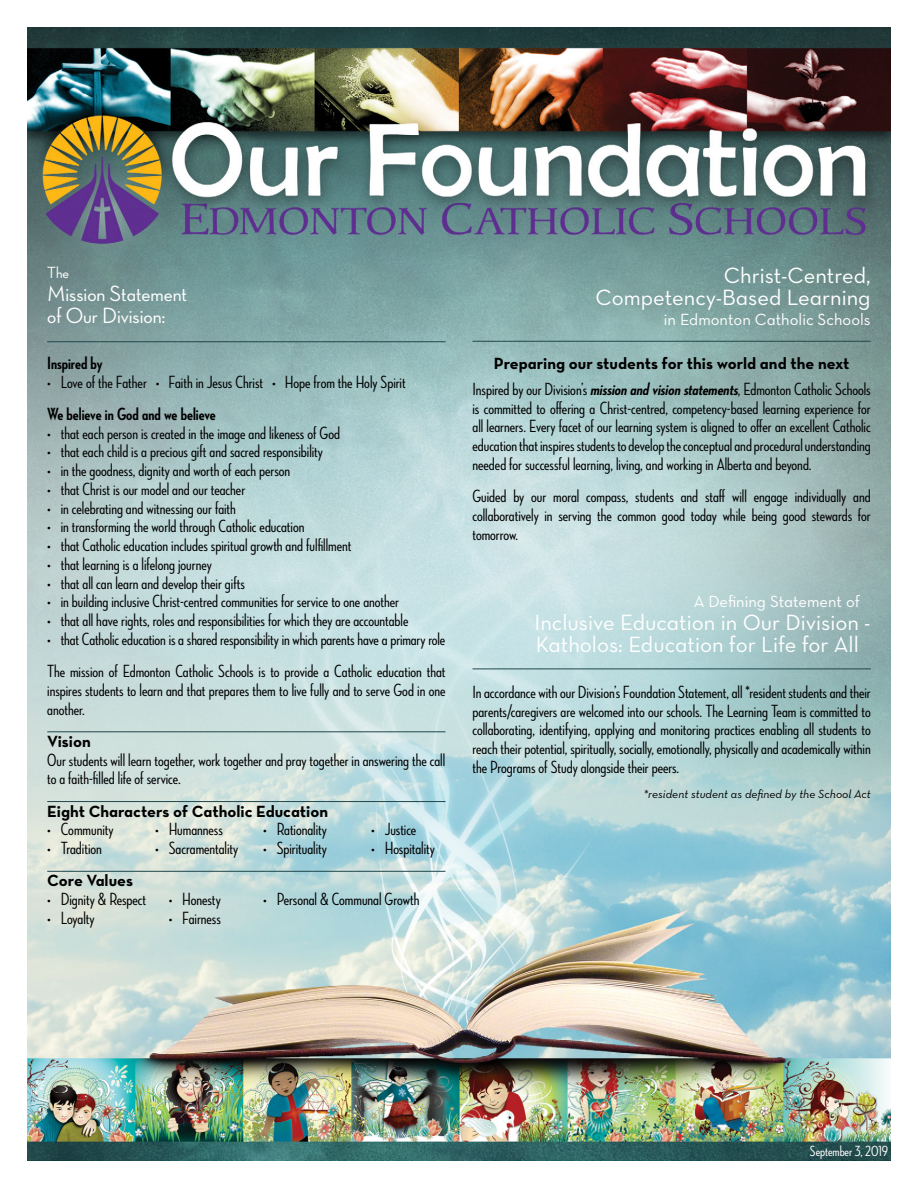
<style>
.page{position:relative;width:918px;height:1188px;background:#fff}
.page>*{position:absolute;margin:0;border:0;box-sizing:border-box;transform-origin:0 0}
.t1{font:22.5px/22.5px "Neutraface Text Book Alt";color:#fff;text-align:right}
.t2{font:22.5px/22.5px "Neutraface Display Medium Alt";color:#fff}
.t3{font:18px/18.8px "Neutraface Condensed Medium Alt";color:#000}
.t4{font:18px "Neutraface Condensed Bold Alt";color:#000}
.t5{font:16.5px "Neutraface Text Bold Alt";color:#000}
.t6{font:16.5px "Neutraface Text Book Alt";color:#fff}
.t7{font:16.5px "Neutraface Display Medium Alt";color:#fff}
.t8{font:15px "Neutraface Condensed Medium Alt";color:#fff}
.t9{font:12px "Neutraface Text Book Italic Alt";color:#000}
.s1{font-family:"Neutraface Condensed Bold Alt";font-style:italic}
</style>
<div class="page">
<img style="left:27px;top:27px;width:864px;height:1134px">
<hr style="left:47px;top:341px;width:399px;height:1px;background:#1f474b">
<hr style="left:47px;top:731px;width:399px;height:1px;background:#1f474b">
<hr style="left:47px;top:801px;width:399px;height:1px;background:#1f474b">
<hr style="left:47px;top:871px;width:399px;height:1px;background:#1f474b">
<hr style="left:472px;top:341px;width:399px;height:1px;background:#1f474b">
<hr style="left:472px;top:669px;width:399px;height:1px;background:#1f474b">
<p class="t7" style="left:47px;top:263px;width:23px">The</p>
<p class="t2" style="left:47px;top:282px;width:141px">Mission Statement of Our Division:</p>
<p class="t4" style="left:47px;top:353px;width:57px">Inspired by</p>
<p class="t3" style="left:47px;top:372px;width:360px">• Love of the Father • Faith in Jesus Christ • Hope from the Holy Spirit</p>
<p class="t4" style="left:47px;top:404px;width:170px">We believe in God and we believe</p>
<p class="t3" style="left:47px;top:423px;width:294px">• that each person is created in the image and likeness of God</p>
<p class="t3" style="left:47px;top:442px;width:277px">• that each child is a precious gift and sacred responsibility</p>
<p class="t3" style="left:47px;top:461px;width:244px">• in the goodness, dignity and worth of each person</p>
<p class="t3" style="left:47px;top:479px;width:199px">• that Christ is our model and our teacher</p>
<p class="t3" style="left:47px;top:498px;width:190px">• in celebrating and witnessing our faith</p>
<p class="t3" style="left:47px;top:517px;width:259px">• in transforming the world through Catholic education</p>
<p class="t3" style="left:47px;top:536px;width:306px">• that Catholic education includes spiritual growth and fulfillment</p>
<p class="t3" style="left:47px;top:554px;width:166px">• that learning is a lifelong journey</p>
<p class="t3" style="left:47px;top:573px;width:199px">• that all can learn and develop their gifts</p>
<p class="t3" style="left:47px;top:592px;width:353px">• in building inclusive Christ-centred communities for service to one another</p>
<p class="t3" style="left:47px;top:611px;width:363px">• that all have rights, roles and responsibilities for which they are accountable</p>
<p class="t3" style="left:47px;top:623px;width:400px;line-height:32.2px">• that Catholic education is a shared responsibility in which parents have a primary role<br>The mission of Edmonton Catholic Schools is to provide a Catholic education that</p>
<p class="t3" style="left:47px;top:680px;width:400px">inspires students to learn and that prepares them to live fully and to serve God in one another.</p>
<p class="t5" style="left:47px;top:731px;width:45px">Vision</p>
<p class="t3" style="left:47px;top:750px;width:400px">Our students will learn together, work together and pray together in answering the call to a faith-filled life of service.</p>
<p class="t5" style="left:47px;top:800px;width:282px">Eight Characters of Catholic Education</p>
<p class="t3" style="left:47px;top:820px;width:68px">• Community</p>
<p class="t3" style="left:155px;top:820px;width:69px">• Humanness</p>
<p class="t3" style="left:263px;top:820px;width:65px">• Rationality</p>
<p class="t3" style="left:371px;top:820px;width:47px">• Justice</p>
<p class="t3" style="left:47px;top:839px;width:56px">• Tradition</p>
<p class="t3" style="left:155px;top:839px;width:85px">• Sacramentality</p>
<p class="t3" style="left:263px;top:839px;width:65px">• Spirituality</p>
<p class="t3" style="left:371px;top:839px;width:65px">• Hospitality</p>
<p class="t5" style="left:47px;top:870px;width:87px">Core Values</p>
<p class="t3" style="left:47px;top:890px;width:100px">• Dignity &amp; Respect</p>
<p class="t3" style="left:169px;top:890px;width:54px">• Honesty</p>
<p class="t3" style="left:263px;top:890px;width:158px">• Personal &amp; Communal Growth</p>
<p class="t3" style="left:47px;top:908px;width:49px">• Loyalty</p>
<p class="t3" style="left:169px;top:908px;width:54px">• Fairness</p>
<p class="t1" style="left:596px;top:263px;width:277px">Christ-Centred,<br>Competency-Based Learning</p>
<p class="t6" style="left:664px;top:309px;width:208px">in Edmonton Catholic Schools</p>
<p class="t5" style="left:494px;top:353px;width:357px">Preparing our students for this world and the next</p>
<p class="t3" style="left:472px;top:379px;width:400px;text-align:justify">Inspired by our Division’s <span class="s1">missionandvisionstatements</span>, Edmonton Catholic Schools is committed to offering a Christ-centred, competency-based learning experience for all learners. Every facet of our learning system is aligned to offer an excellent Catholic education that inspires students to develop the conceptual and procedural understanding needed for successful learning, living, and working in Alberta and beyond.</p>
<p class="t3" style="left:472px;top:487px;width:400px;text-align:justify">Guided by our moral compass, students and staff will engage individually and collaboratively in serving the common good today while being good stewards for tomorrow.</p>
<p class="t6" style="left:694px;top:591px;width:168px">A Defining Statement of</p>
<p class="t1" style="left:535px;top:611px;width:338px;text-align:left">Inclusive Education in Our Division -<br>Katholos: Education for Life for All</p>
<p class="t3" style="left:472px;top:683px;width:400px;text-align:justify">In accordance with our Division’s Foundation Statement, all *resident students and their parents/caregivers are welcomed into our schools. The Learning Team is committed to collaborating, identifying, applying and monitoring practices enabling all students to reach their potential, spiritually, socially, emotionally, physically and academically within the Programs of Study alongside their peers.</p>
<p class="t9" style="left:643px;top:787px;width:229px">*resident student as defined by the School Act</p>
<p class="t8" style="left:810px;top:1143px;width:80px">September 3, 2019</p>
</div>
